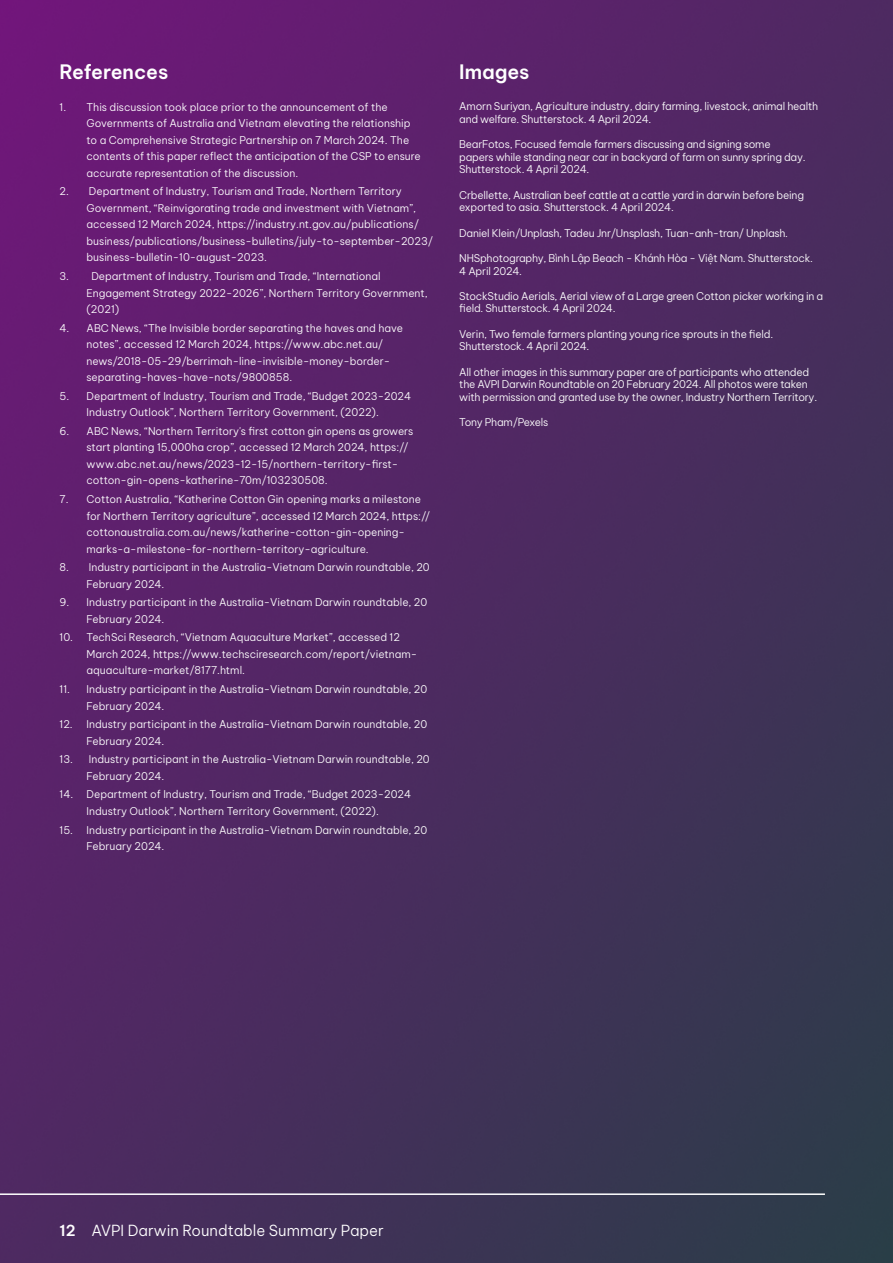
<style>
.page{position:relative;width:893px;height:1263px;background:#fff}
.page>*{position:absolute;margin:0;border:0;box-sizing:border-box;transform-origin:0 0}
.t1{font:600 19.5px "Be Vietnam Pro";letter-spacing:-.005em;color:#fff}
.t2{font:300 15px "Be Vietnam Pro";color:#fff}
.t3{font:300 10.5px/16.5px "Be Vietnam Pro";color:#fff}
.t4{font:300 10.5px/12.6px "Be Vietnam Pro";letter-spacing:-.02em;color:#fff}
.s1{font-weight:600}
</style>
<div class="page">
<img style="left:0;top:0;width:893px;height:1263px">
<hr style="left:0;top:1193px;width:825px;height:2px;background:#fff">
<h1 class="t1" style="left:60px;top:55px;width:110px">References</h1>
<h1 class="t1" style="left:459px;top:55px;width:72px">Images</h1>
<p class="t3" style="left:87px;top:98px;width:336px;text-indent:-27px">1. This discussion took place prior to the announcement of the Governments of Australia and Vietnam elevating the relationship to a Comprehensive Strategic Partnership on 7 March 2024. The contents of this paper reflect the anticipation of the CSP to ensure accurate representation of the discussion.</p>
<p class="t3" style="left:87px;top:182px;width:348px;text-indent:-27px">2. Department of Industry, Tourism and Trade, Northern Territory Government, “Reinvigorating trade and investment with Vietnam”, accessed 12 March 2024, https://industry.nt.gov.au/publications/ business/publications/business-bulletins/july-to-september-2023/ business-bulletin-10-august-2023.</p>
<p class="t3" style="left:87px;top:267px;width:343px;text-indent:-27px">3. Department of Industry, Tourism and Trade, “International<br>Engagement Strategy 2022-2026”, Northern Territory Government, (2021)</p>
<p class="t3" style="left:87px;top:319px;width:318px;text-indent:-27px">4. ABC News, “The Invisible border separating the haves and have notes”, accessed 12 March 2024, https://www.abc.net.au/ news/2018-05-29/berrimah-line-invisible-money-border&shy;separating-haves-have-nots/9800858.</p>
<p class="t3" style="left:60px;top:387px;width:353px;text-align:center">5. Department of Industry, Tourism and Trade, “Budget 2023-2024<br>Industry Outlook”, Northern Territory Government, (2022).</p>
<p class="t3" style="left:87px;top:422px;width:328px;text-indent:-27px">6. ABC News, “Northern Territory's first cotton gin opens as growers start planting 15,000ha crop”, accessed 12 March 2024, https:// www.abc.net.au/news/2023-12-15/northern-territory-first&shy;cotton-gin-opens-katherine-70m/103230508.</p>
<p class="t3" style="left:87px;top:490px;width:345px;text-indent:-27px">7. Cotton Australia, “Katherine Cotton Gin opening marks a milestone for Northern Territory agriculture”, accessed 12 March 2024, https:// cottonaustralia.com.au/news/katherine-cotton-gin-opening&shy;marks-a-milestone-for-northern-territory-agriculture.</p>
<p class="t3" style="left:87px;top:558px;width:345px;text-indent:-27px">8. Industry participant in the Australia-Vietnam Darwin roundtable, 20<br>February 2024.</p>
<p class="t3" style="left:87px;top:593px;width:342px;text-indent:-27px">9. Industry participant in the Australia-Vietnam Darwin roundtable, 20<br>February 2024.</p>
<p class="t3" style="left:87px;top:628px;width:332px;text-indent:-27px">10. TechSci Research, “Vietnam Aquaculture Market”, accessed 12<br>March 2024, https://www.techsciresearch.com/report/vietnam&shy;aquaculture-market/8177.html.</p>
<p class="t3" style="left:87px;top:680px;width:342px;text-indent:-27px">11. Industry participant in the Australia-Vietnam Darwin roundtable, 20<br>February 2024.</p>
<p class="t3" style="left:87px;top:715px;width:342px;text-indent:-27px">12. Industry participant in the Australia-Vietnam Darwin roundtable, 20<br>February 2024.</p>
<p class="t3" style="left:87px;top:750px;width:345px;text-indent:-27px">13. Industry participant in the Australia-Vietnam Darwin roundtable, 20<br>February 2024.</p>
<p class="t3" style="left:60px;top:785px;width:353px;text-align:center">14. Department of Industry, Tourism and Trade, “Budget 2023-2024<br>Industry Outlook”, Northern Territory Government, (2022).</p>
<p class="t3" style="left:87px;top:820px;width:342px;text-indent:-27px">15. Industry participant in the Australia-Vietnam Darwin roundtable, 20<br>February 2024.</p>
<p class="t4" style="left:459px;top:99px;width:360px">Amorn Suriyan, Agriculture industry, dairy farming, livestock, animal health and welfare. Shutterstock. 4 April 2024.</p>
<p class="t4" style="left:459px;top:137px;width:348px">BearFotos, Focused female farmers discussing and signing some papers while standing near car in backyard of farm on sunny spring day.<br>Shutterstock. 4 April 2024.</p>
<p class="t4" style="left:459px;top:187px;width:346px">Crbellette, Australian beef cattle at a cattle yard in darwin before being exported to asia. Shutterstock. 4 April 2024.</p>
<p class="t4" style="left:459px;top:225px;width:330px">Daniel Klein/Unplash, Tadeu Jnr/Unsplash, Tuan-anh-tran/ Unplash.</p>
<p class="t4" style="left:459px;top:251px;width:355px">NHSphotography, Bình Lập Beach - Khánh Hòa - Việt Nam. Shutterstock.<br>4 April 2024.</p>
<p class="t4" style="left:459px;top:289px;width:365px">StockStudio Aerials, Aerial view of a Large green Cotton picker working in a field. Shutterstock. 4 April 2024.</p>
<p class="t4" style="left:459px;top:327px;width:315px">Verin, Two female farmers planting young rice sprouts in the field.<br>Shutterstock. 4 April 2024.</p>
<p class="t4" style="left:459px;top:365px;width:359px">All other images in this summary paper are of participants who attended the AVPI Darwin Roundtable on 20 February 2024. All photos were taken with permission and granted use by the owner, Industry Northern Territory.</p>
<p class="t4" style="left:459px;top:415px;width:91px">Tony Pham/Pexels</p>
<h2 class="t2" style="left:60px;top:1218px;width:326px"><span class="s1">12</span> AVPI Darwin Roundtable Summary Paper</h2>
</div>
